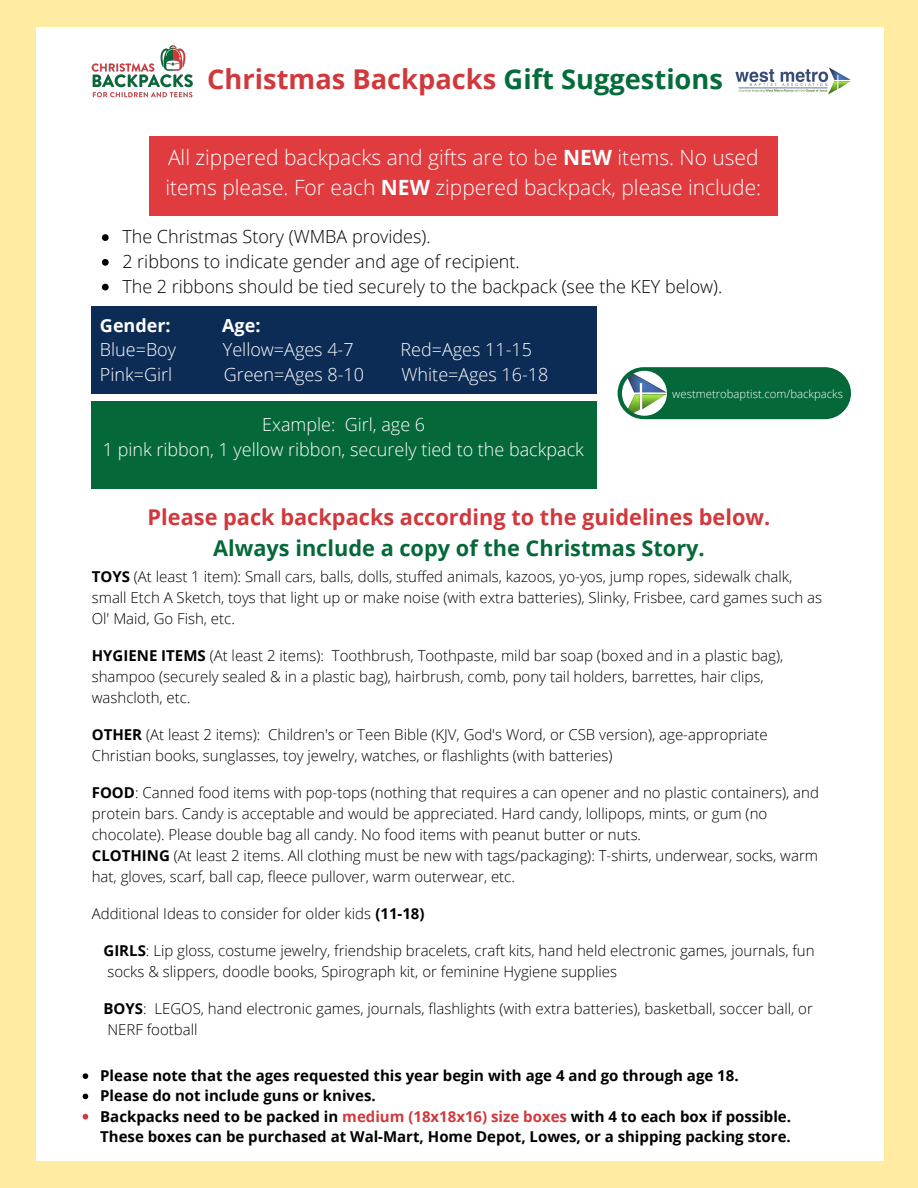
<style>
.page{position:relative;width:918px;height:1188px;background:#ffeca2}
.page>*{position:absolute;margin:0;border:0;box-sizing:border-box;transform-origin:0 0}
.t1{font:700 27.3px "Open Sans";color:#d1383c}
.t2{font:700 21.75px "Open Sans";color:#d1383c}
.t3{font:700 21.75px "Open Sans";color:#056839}
.t4{font:300 21px/29.2px "Open Sans";color:#fff}
.t5{font:300 18px/24.8px "Open Sans";color:#fff;text-align:center}
.t6{font:300 18px/24.8px "Open Sans";color:#000}
.t7{font:700 18px "Open Sans";color:#fff}
.t8{font:300 15px/21px "Open Sans";color:#000}
.t9{font:700 15px/20.2px "Open Sans";color:#000}
.t10{font:300 11.4px "Open Sans";color:#fff}
.s1{color:#046c3a}
.s2{font-weight:700}
.s3{color:#d1383c}
</style>
<div class="page">
<div style="left:37px;top:27px;width:847px;height:1134px;background:#fff"></div>
<img style="left:92px;top:46px;width:101px;height:52px">
<img style="left:735px;top:67px;width:116px;height:27px">
<div style="left:618px;top:367px;width:233px;height:52px;background:#056839;border-radius:26px"></div>
<img style="left:622px;top:371px;width:45px;height:45px">
<div style="left:149px;top:136px;width:629px;height:80px;background:#e03b3f"></div>
<div style="left:92px;top:306px;width:505px;height:88px;background:#0c2c56"></div>
<svg style="left:83px;top:1073px;width:5px;height:6px"></svg>
<svg style="left:83px;top:1094px;width:5px;height:5px"></svg>
<svg style="left:83px;top:1114px;width:5px;height:5px"></svg>
<svg style="left:102px;top:234px;width:7px;height:7px"></svg>
<svg style="left:102px;top:259px;width:7px;height:7px"></svg>
<svg style="left:102px;top:284px;width:7px;height:6px"></svg>
<div style="left:91px;top:401px;width:505px;height:88px;background:#056839"></div>
<h1 class="t1" style="left:207px;top:59px;width:517px">Christmas Backpacks <span class="s1">Gift Suggestions</span></h1>
<h3 class="t4" style="left:165px;top:143px;width:597px">All zippered backpacks and gifts are to be <span class="s2">NEW</span> items. No used items please. For each <span class="s2">NEW</span> zippered backpack, please include:</h3>
<p class="t6" style="left:122px;top:224px;width:602px">The Christmas Story (WMBA provides).<br>2 ribbons to indicate gender and age of recipient.<br>The 2 ribbons should be tied securely to the backpack (see the KEY below).</p>
<p class="t7" style="left:100px;top:312px;width:72px">Gender:</p>
<p class="t7" style="left:222px;top:312px;width:40px">Age:</p>
<p class="t5" style="left:100px;top:337px;width:78px">Blue=Boy</p>
<p class="t5" style="left:223px;top:337px;width:132px">Yellow=Ages 4-7</p>
<p class="t5" style="left:401px;top:337px;width:133px">Red=Ages 11-15</p>
<p class="t5" style="left:100px;top:362px;width:74px">Pink=Girl</p>
<p class="t5" style="left:224px;top:362px;width:142px">Green=Ages 8-10</p>
<p class="t5" style="left:402px;top:362px;width:148px">White=Ages 16-18</p>
<p class="t5" style="left:103px;top:411px;width:483px">Example: Girl, age 6<br>1 pink ribbon, 1 yellow ribbon, securely tied to the backpack</p>
<p class="t10" style="left:672px;top:385px;width:172px">westmetrobaptist.com/backpacks</p>
<h2 class="t2" style="left:148px;top:502px;width:624px">Please pack backpacks according to the guidelines below.</h2>
<h2 class="t3" style="left:213px;top:532px;width:493px">Always include a copy of the Christmas Story.</h2>
<p class="t8" style="left:92px;top:565px;width:732px"><span class="s2">TOYS</span> (At least 1 item): Small cars, balls, dolls, stuffed animals, kazoos, yo-yos, jump ropes, sidewalk chalk, small Etch A Sketch, toys that light up or make noise (with extra batteries), Slinky, Frisbee, card games such as<br>Ol' Maid, Go Fish, etc.</p>
<p class="t8" style="left:92px;top:644px;width:693px"><span class="s2">HYGIENE ITEMS</span> (At least 2 items): Toothbrush, Toothpaste, mild bar soap (boxed and in a plastic bag), shampoo (securely sealed &amp; in a plastic bag), hairbrush, comb, pony tail holders, barrettes, hair clips, washcloth, etc.</p>
<p class="t8" style="left:92px;top:723px;width:678px"><span class="s2">OTHER</span> (At least 2 items): Children's or Teen Bible (KJV, God's Word, or CSB version), age-appropriate<br>Christian books, sunglasses, toy jewelry, watches, or flashlights (with batteries)</p>
<p class="t8" style="left:92px;top:781px;width:729px"><span class="s2">FOOD</span>: Canned food items with pop-tops (nothing that requires a can opener and no plastic containers), and protein bars. Candy is acceptable and would be appreciated. Hard candy, lollipops, mints, or gum (no chocolate). Please double bag all candy. No food items with peanut butter or nuts.<br><span class="s2">CLOTHING</span> (At least 2 items. All clothing must be new with tags/packaging): T-shirts, underwear, socks, warm hat, gloves, scarf, ball cap, fleece pullover, warm outerwear, etc.</p>
<p class="t8" style="left:92px;top:902px;width:334px">Additional Ideas to consider for older kids <span class="s2">(11-18)</span></p>
<p class="t8" style="left:103px;top:939px;width:713px"><span class="s2">GIRLS</span>: Lip gloss, costume jewelry, friendship bracelets, craft kits, hand held electronic games, journals, fun socks &amp; slippers, doodle books, Spirograph kit, or feminine Hygiene supplies</p>
<p class="t8" style="left:103px;top:997px;width:711px"><span class="s2">BOYS</span>: LEGOS, hand electronic games, journals, flashlights (with extra batteries), basketball, soccer ball, or<br>NERF football</p>
<p class="t9" style="left:100px;top:1065px;width:692px">Please note that the ages requested this year begin with age 4 and go through age 18.<br>Please do not include guns or knives.<br>Backpacks need to be packed in <span class="s3">medium (18x18x16) size boxes</span> with 4 to each box if possible.<br>These boxes can be purchased at Wal-Mart, Home Depot, Lowes, or a shipping packing store.</p>
</div>
